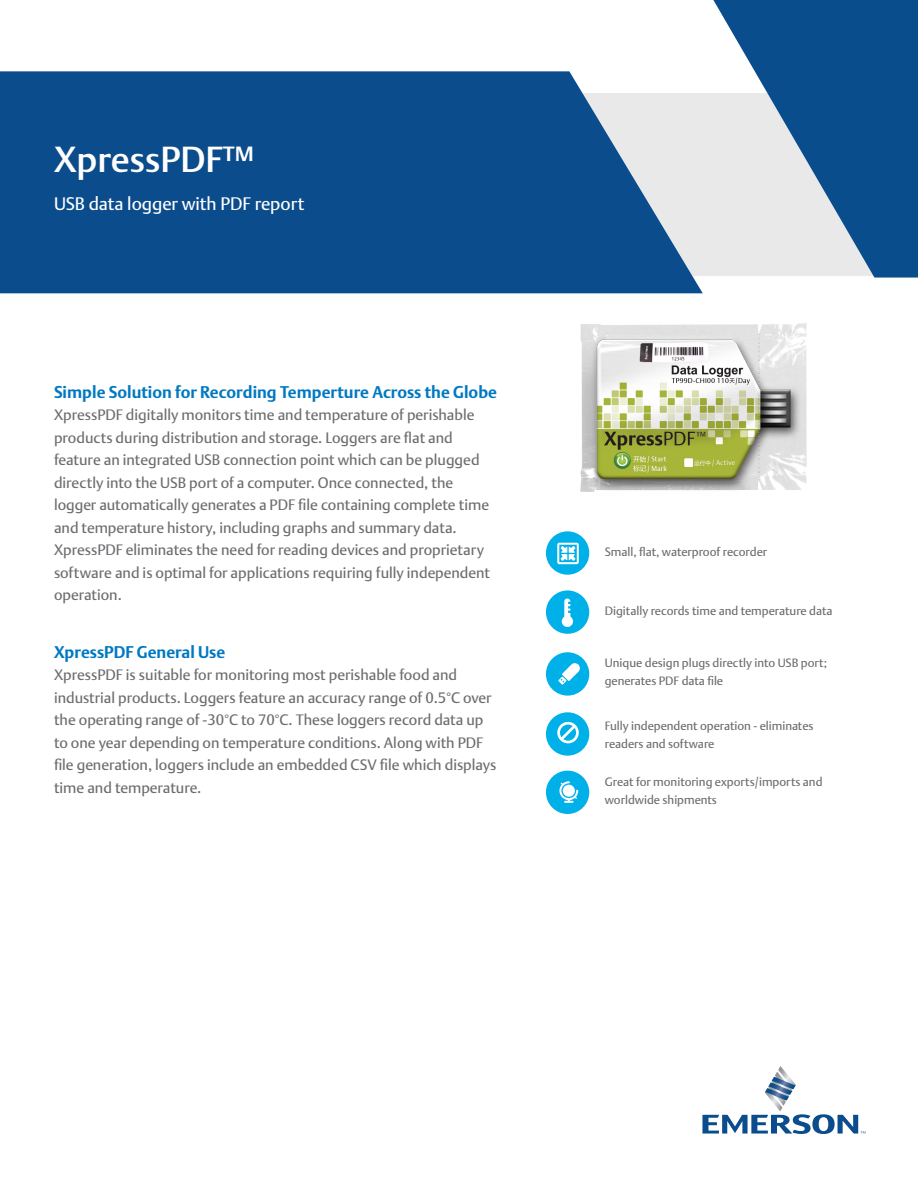
<style>
.page{position:relative;width:918px;height:1188px;background:#fff}
.page>*{position:absolute;margin:0;border:0;box-sizing:border-box;transform-origin:0 0}
.t1{font:500 36px "DTL Argo T";color:#fff}
.t2{font:18px "DTL Argo T";color:#fff}
.Subhead{font:700 16.5px "DTL Argo T";color:#0079c2}
.BodyCopy{font:15px/22.5px "DTL Argo T";color:#6c6d70}
.t3{font:12px/18px "DTL Argo T";color:#6c6d70}
</style>
<div class="page">
<div style="left:546px;top:531px;width:43px;height:44px;background:#00b0e9;border-radius:50%"></div>
<div style="left:546px;top:712px;width:43px;height:44px;background:#00b0e9;border-radius:50%"></div>
<div style="left:546px;top:771px;width:43px;height:43px;background:#00b0e9;border-radius:50%"></div>
<div style="left:546px;top:652px;width:43px;height:44px;background:#00b0e9;border-radius:50%"></div>
<div style="left:546px;top:590px;width:43px;height:44px;background:#00b0e9;border-radius:50%"></div>
<svg style="left:557px;top:543px;width:22px;height:21px"></svg>
<svg style="left:558px;top:663px;width:22px;height:22px"></svg>
<svg style="left:557px;top:722px;width:22px;height:21px"></svg>
<svg style="left:559px;top:781px;width:19px;height:22px"></svg>
<svg style="left:562px;top:598px;width:11px;height:29px"></svg>
<svg style="left:0;top:71px;width:703px;height:222px;fill:#0b4c8c"></svg>
<svg style="left:713px;top:0;width:205px;height:278px;fill:#094d8c"></svg>
<img style="left:580px;top:323px;width:227px;height:169px">
<svg style="left:702px;top:1066px;width:163px;height:68px"></svg>
<p class="t1" style="left:54px;top:138px;width:202px">XpressPDF™</p>
<p class="t2" style="left:54px;top:193px;width:252px">USB data logger with PDF report</p>
<p class="Subhead" style="left:54px;top:382px;width:445px">Simple Solution for Recording Temperture Across the Globe</p>
<p class="BodyCopy" style="left:54px;top:403px;width:438px">XpressPDF digitally monitors time and temperature of perishable products during distribution and storage. Loggers are flat and feature an integrated USB connection point which can be plugged directly into the USB port of a computer. Once connected, the logger automatically generates a PDF file containing complete time and temperature history, including graphs and summary data.<br>XpressPDF eliminates the need for reading devices and proprietary software and is optimal for applications requiring fully independent operation.</p>
<p class="Subhead" style="left:54px;top:642px;width:173px">XpressPDF General Use</p>
<p class="BodyCopy" style="left:54px;top:664px;width:444px">XpressPDF is suitable for monitoring most perishable food and industrial products. Loggers feature an accuracy range of 0.5°C over the operating range of -30°C to 70°C. These loggers record data up to one year depending on temperature conditions. Along with PDF file generation, loggers include an embedded CSV file which displays time and temperature.</p>
<p class="t3" style="left:605px;top:543px;width:164px">Small, flat, waterproof recorder</p>
<p class="t3" style="left:605px;top:602px;width:229px">Digitally records time and temperature data</p>
<p class="t3" style="left:605px;top:653px;width:224px">Unique design plugs directly into USB port; generates PDF data file</p>
<p class="t3" style="left:605px;top:716px;width:210px">Fully independent operation - eliminates readers and software</p>
<p class="t3" style="left:605px;top:773px;width:219px">Great for monitoring exports/imports and worldwide shipments</p>
</div>
